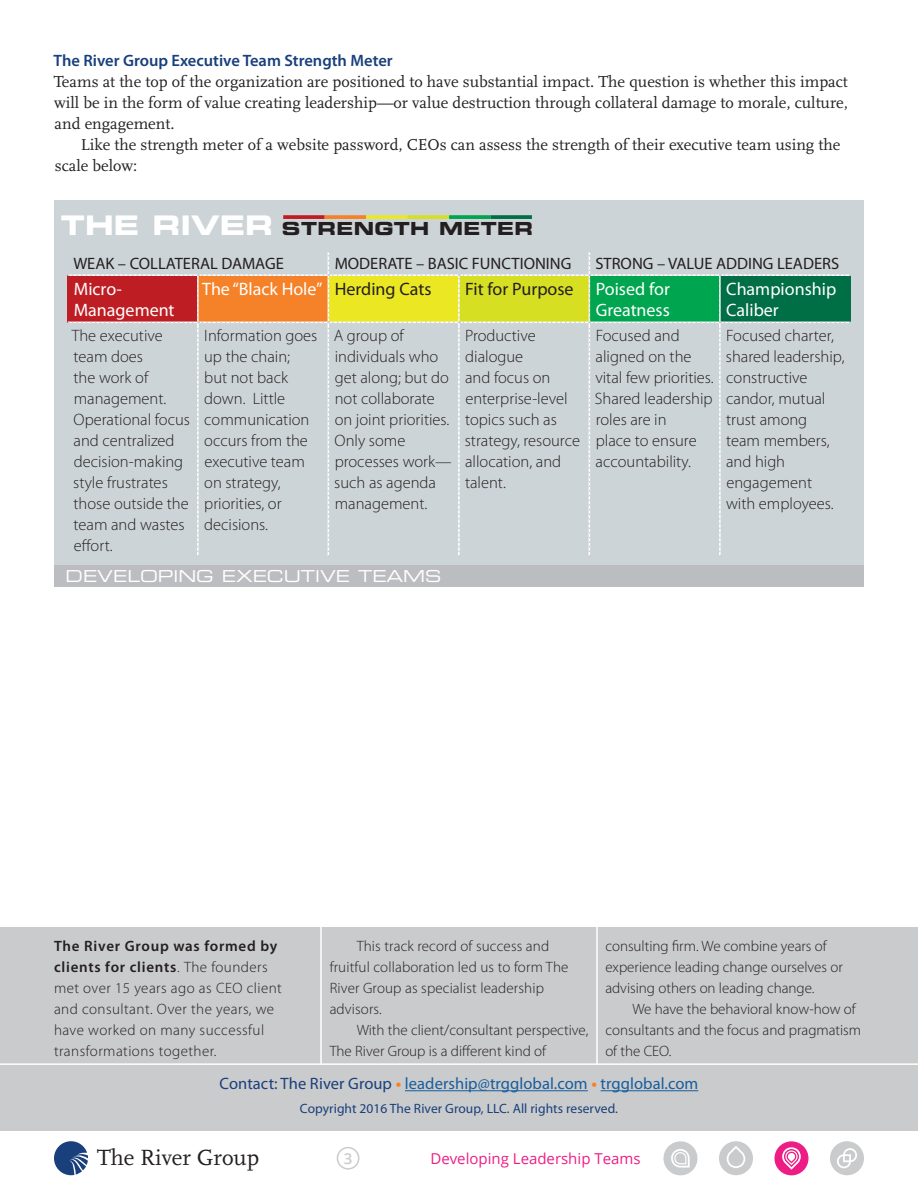
<style>
.page{position:relative;width:918px;height:1188px;background:#fff}
.page>*{position:absolute;margin:0;border:0;box-sizing:border-box;transform-origin:0 0}
.t1{font:22.95px "Scala";color:#231f20}
.t2{font:18px/21.6px "Myriad Pro";color:#fff}
.t3{font:18px "Myriad Pro";color:#231f20}
.t4{font:18px "Eurostile Bold Extended Two";letter-spacing:.02em;color:#231f20}
.t5{font:300 16.5px/21px "Myriad Pro";color:#231f20}
.MainColumnBodyText{font:16.5px/21px "Scala";color:#231f20;text-align:justify}
.t6{font:16.5px "Myriad Pro";color:#231f20}
.ParagraphHeading{font:16.5px "Myriad Pro";letter-spacing:.005em;color:#175d9e}
.MainColumnBodyText-2{font:600 16.5px "Myriad Pro";color:#193f7c}
.t7{font:16.5px "Eurostile Extended Two";color:#fff}
.ParagraphHeading-2{font:300 15px/21px "Myriad Pro";color:#231f20}
.ParagraphHeading-3{font:300 15px/21px "Myriad Pro";letter-spacing:.03em;color:#231f20}
.t8{font:15px "Open Sans";color:#ed1d85}
.t9{font:600 15px "Open Sans";color:#cacbcc}
.ParagraphHeading-4{font:13.5px "Myriad Pro";letter-spacing:.005em;color:#193f7c}
.s1{font-size:27px;color:#fff}
.s2{font-weight:600}
.s3{color:#193f7c}
.s4{font-weight:700;color:#f58229}
</style>
<div class="page">
<div style="left:54px;top:200px;width:810px;height:365px;background:#cdd4d7"></div>
<svg style="left:54px;top:1141px;width:34px;height:34px"></svg>
<hr style="left:0;top:1128px;width:918px;height:3px;background:#cacbcc">
<div style="left:337px;top:1147px;width:22px;height:23px;border:2px solid #cacbcc;border-radius:50%"></div>
<svg style="left:719px;top:1141px;width:34px;height:34px"></svg>
<svg style="left:774px;top:1141px;width:35px;height:34px"></svg>
<svg style="left:663px;top:1141px;width:35px;height:35px"></svg>
<svg style="left:830px;top:1141px;width:34px;height:34px"></svg>
<div style="left:54px;top:565px;width:810px;height:21px;background:#bcbdc0"></div>
<svg style="left:283px;top:215px;width:42px;height:4px"></svg>
<svg style="left:325px;top:215px;width:41px;height:4px"></svg>
<svg style="left:366px;top:215px;width:42px;height:4px"></svg>
<svg style="left:408px;top:215px;width:41px;height:4px"></svg>
<svg style="left:449px;top:215px;width:42px;height:4px"></svg>
<svg style="left:491px;top:215px;width:41px;height:4px"></svg>
<svg style="left:68px;top:251px;width:783px;height:305px"></svg>
<div style="left:0;top:927px;width:918px;height:201px;background:#cacbcc"></div>
<hr style="left:320px;top:927px;width:2px;height:137px;background:#fff">
<hr style="left:596px;top:927px;width:2px;height:137px;background:#fff">
<hr style="left:405px;top:1090px;width:183px;height:1px;background:#175d9e">
<hr style="left:601px;top:1090px;width:97px;height:1px;background:#175d9e">
<hr style="left:0;top:1063px;width:918px;height:2px;background:#fff">
<p class="MainColumnBodyText-2" style="left:54px;top:50px;width:341px">The River Group Executive Team Strength Meter</p>
<p class="MainColumnBodyText" style="left:54px;top:72px;width:796px">Teams at the top of the organization are positioned to have substantial impact. The question is whether this impact will be in the form of value creating leadership—or value destruction through collateral damage to morale, culture, and engagement.</p>
<p class="MainColumnBodyText" style="left:55px;top:135px;width:787px;text-indent:26px">Like the strength meter of a website password, CEOs can assess the strength of their executive team using the scale below:</p>
<p class="t4" style="left:61px;top:216px;width:474px"><span class="s1">THE RIVER</span> STRENGTH METER</p>
<p class="t6" style="left:73px;top:254px;width:212px">WEAK – COLLATERAL DAMAGE</p>
<p class="t6" style="left:335px;top:254px;width:238px">MODERATE – BASIC FUNCTIONING</p>
<p class="t6" style="left:595px;top:254px;width:245px">STRONG – VALUE ADDING LEADERS</p>
<p class="t2" style="left:74px;top:278px;width:102px">Micro-<br>Management</p>
<p class="t2" style="left:202px;top:278px;width:122px">The “Black Hole”</p>
<p class="t3" style="left:335px;top:278px;width:98px">Herding Cats</p>
<p class="t3" style="left:465px;top:278px;width:110px">Fit for Purpose</p>
<p class="t2" style="left:596px;top:278px;width:76px">Poised for<br>Greatness</p>
<p class="t2" style="left:726px;top:278px;width:112px">Championship<br>Caliber</p>
<p class="t5" style="left:72px;top:325px;width:120px">The executive team does<br>the work of management.<br>Operational focus and centralized decision-making style frustrates those outside the team and wastes effort.</p>
<p class="t5" style="left:204px;top:325px;width:115px">Information goes up the chain;<br>but not back down. Little communication occurs from the executive team on strategy, priorities, or decisions.</p>
<p class="t5" style="left:334px;top:325px;width:119px">A group of individuals who get along; but do not collaborate on joint priorities.<br>Only some processes work— such as agenda management.</p>
<p class="t5" style="left:465px;top:325px;width:117px">Productive dialogue<br>and focus on enterprise-level topics such as strategy, resource allocation, and talent.</p>
<p class="t5" style="left:595px;top:325px;width:120px">Focused and aligned on the vital few priorities.<br>Shared leadership roles are in<br>place to ensure accountability.</p>
<p class="t5" style="left:726px;top:325px;width:120px">Focused charter, shared leadership, constructive candor, mutual trust among team members, and high engagement with employees.</p>
<p class="t7" style="left:66px;top:564px;width:378px">DEVELOPING EXECUTIVE TEAMS</p>
<p class="ParagraphHeading-3" style="left:54px;top:935px;width:229px"><span class="s2">The River Group was formed by clients for clients</span>. The founders met over 15 years ago as CEO client and consultant. Over the years, we have worked on many successful transformations together.</p>
<p class="ParagraphHeading-2" style="left:330px;top:935px;width:240px;text-indent:27px">This track record of success and fruitful collaboration led us to form The<br>River Group as specialist leadership advisors.</p>
<p class="ParagraphHeading-2" style="left:330px;top:1019px;width:260px;text-indent:27px">With the client/consultant perspective,<br>The River Group is a different kind of</p>
<p class="ParagraphHeading-2" style="left:605px;top:935px;width:239px">consulting firm. We combine years of experience leading change ourselves or advising others on leading change.</p>
<p class="ParagraphHeading-2" style="left:605px;top:998px;width:257px;text-indent:27px">We have the behavioral know-how of consultants and the focus and pragmatism of the CEO.</p>
<p class="ParagraphHeading" style="left:220px;top:1073px;width:480px"><span class="s3">Contact: The River Group</span> <span class="s4">•</span> leadership@trgglobal.com <span class="s4">•</span> trgglobal.com</p>
<p class="ParagraphHeading-4" style="left:300px;top:1100px;width:320px">Copyright 2016 The River Group, LLC. All rights reserved.</p>
<p class="t1" style="left:97px;top:1145px;width:164px">The River Group</p>
<p class="t9" style="left:344px;top:1148px;width:10px">3</p>
<p class="t8" style="left:430px;top:1149px;width:212px">Developing Leadership Teams</p>
</div>
